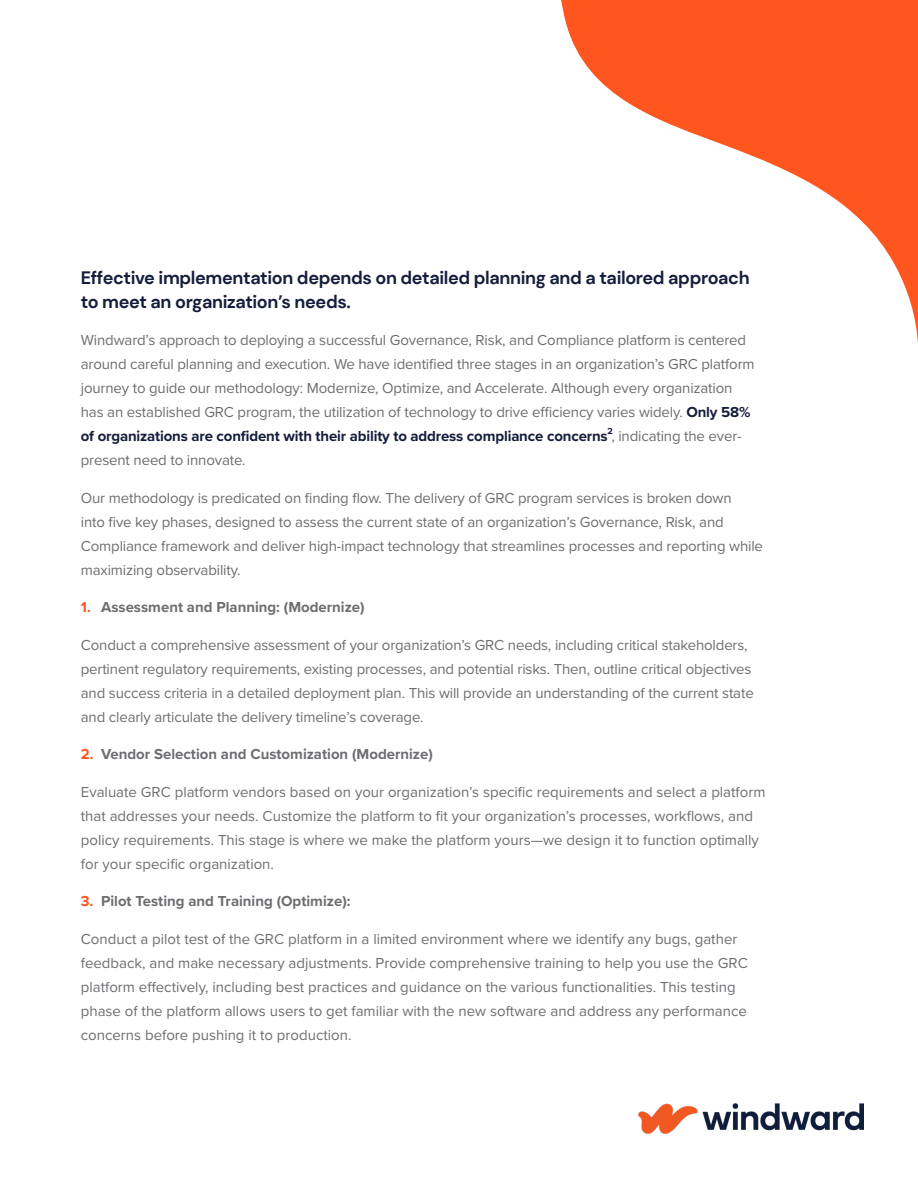
<style>
.page{position:relative;width:918px;height:1188px;background:#fff}
.page>*{position:absolute;margin:0;border:0;box-sizing:border-box;transform-origin:0 0}
.Body_Text{font:700 18px/24px "DM Sans";letter-spacing:-.02em;color:#141e3c}
.Body_Text-2{font:15px/24px "Proxima Nova";letter-spacing:-.01em;color:#6d6e71}
.t1{font:700 15px "Proxima Nova";color:#6d6e71}
.t2{font:700 9px "Proxima Nova";color:#141e3c}
.s1{font-weight:700;color:#141e3c}
.s2{color:#ff551e}
</style>
<div class="page">
<img style="left:639px;top:1103px;width:225px;height:31px">
<svg style="left:561px;top:0;width:357px;height:344px"></svg>
<p class="Body_Text" style="left:81px;top:265px;width:670px">Effective implementation depends on detailed planning and a tailored approach to meet an organization’s needs.</p>
<p class="Body_Text-2" style="left:81px;top:327px;width:675px">Windward’s approach to deploying a successful Governance, Risk, and Compliance platform is centered around careful planning and execution. We have identified three stages in an organization’s GRC platform journey to guide our methodology: Modernize, Optimize, and Accelerate. Although every organization has an established GRC program, the utilization of technology to drive efficiency varies widely. <span class="s1">Only 58% of organizations are confident with their ability to address compliance concerns</span> , indicating the ever&shy;present need to innovate.</p>
<p class="Body_Text-2" style="left:81px;top:485px;width:684px">Our methodology is predicated on finding flow. The delivery of GRC program services is broken down<br>into five key phases, designed to assess the current state of an organization’s Governance, Risk, and Compliance framework and deliver high-impact technology that streamlines processes and reporting while maximizing observability.</p>
<p class="t1" style="left:81px;top:596px;width:285px"><span class="s2">1.</span> Assessment and Planning: (Modernize)</p>
<p class="Body_Text-2" style="left:81px;top:632px;width:674px">Conduct a comprehensive assessment of your organization’s GRC needs, including critical stakeholders, pertinent regulatory requirements, existing processes, and potential risks. Then, outline critical objectives and success criteria in a detailed deployment plan. This will provide an understanding of the current state and clearly articulate the delivery timeline’s coverage.</p>
<p class="t2" style="left:608px;top:424px;width:7px">2</p>
<p class="t1" style="left:81px;top:743px;width:354px"><span class="s2">2.</span> Vendor Selection and Customization (Modernize)</p>
<p class="Body_Text-2" style="left:81px;top:779px;width:686px">Evaluate GRC platform vendors based on your organization’s specific requirements and select a platform that addresses your needs. Customize the platform to fit your organization’s processes, workflows, and policy requirements. This stage is where we make the platform yours—we design it to function optimally for your specific organization.</p>
<p class="t1" style="left:81px;top:890px;width:271px"><span class="s2">3.</span> Pilot Testing and Training (Optimize):</p>
<p class="Body_Text-2" style="left:81px;top:926px;width:668px">Conduct a pilot test of the GRC platform in a limited environment where we identify any bugs, gather feedback, and make necessary adjustments. Provide comprehensive training to help you use the GRC platform effectively, including best practices and guidance on the various functionalities. This testing phase of the platform allows users to get familiar with the new software and address any performance concerns before pushing it to production.</p>
</div>
